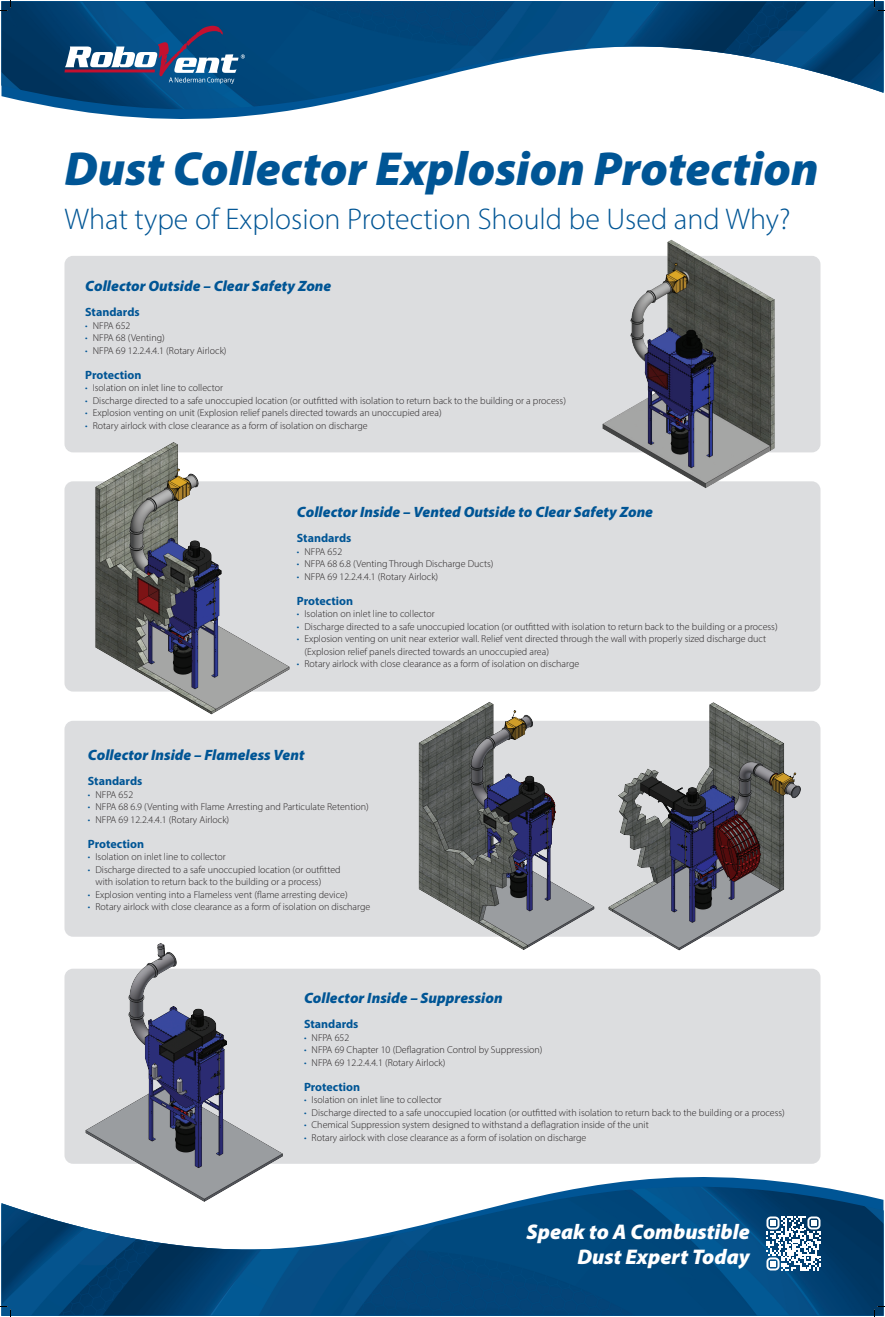
<style>
.page{position:relative;width:885px;height:1317px;background:#fff}
.page>*{position:absolute;margin:0;border:0;box-sizing:border-box;transform-origin:0 0}
.t1{font:italic 900 48px "Myriad Pro";color:#005595}
.t2{font:300 30px "Myriad Pro";color:#005595}
.t3{font:italic 900 21.25px "Myriad Pro";color:#fff}
.t4{font:italic 900 15px "Myriad Pro";color:#005595}
.t5{font:700 12px "Myriad Pro";color:#005595}
.t6{font:300 10px "Myriad Pro";color:#231f20}
.s1{color:#005595}
</style>
<div class="page">
<img style="left:2px;top:2px;width:882px;height:117px">
<svg style="left:64px;top:1149px;width:820px;height:157px"></svg>
<img style="left:2px;top:1187px;width:881px;height:129px">
<div style="left:65px;top:969px;width:756px;height:195px;background:#dcdddf;border-radius:9px"></div>
<div style="left:65px;top:256px;width:756px;height:196px;background:#dcdddf;border-radius:9px"></div>
<div style="left:65px;top:481px;width:756px;height:211px;background:#dcdddf;border-radius:9px"></div>
<div style="left:65px;top:721px;width:756px;height:216px;background:#dcdddf;border-radius:9px"></div>
<svg style="left:766px;top:1216px;width:54px;height:54px"></svg>
<svg style="left:64px;top:26px;width:181px;height:58px;background:#3e6690"></svg>
<img style="left:80px;top:442px;width:223px;height:273px">
<img style="left:589px;top:240px;width:221px;height:248px">
<img style="left:418px;top:702px;width:403px;height:249px">
<img style="left:72px;top:943px;width:219px;height:271px">
<svg style="left:0;top:0;width:11px;height:11px"></svg>
<svg style="left:0;top:1306px;width:11px;height:11px"></svg>
<svg style="left:874px;top:0;width:11px;height:11px"></svg>
<svg style="left:874px;top:1306px;width:11px;height:11px"></svg>
<p class="t1" style="left:64px;top:137px;width:756px">Dust Collector Explosion Protection</p>
<p class="t2" style="left:64px;top:201px;width:727px">What type of Explosion Protection Should be Used and Why?</p>
<p class="t4" style="left:85px;top:276px;width:248px">Collector Outside – Clear Safety Zone</p>
<p class="t5" style="left:85px;top:304px;width:56px">Standards</p>
<p class="t6" style="left:85px;top:319px;width:47px"><span class="s1">•</span> NFPA 652</p>
<p class="t6" style="left:85px;top:332px;width:81px"><span class="s1">•</span> NFPA 68 (Venting)</p>
<p class="t6" style="left:85px;top:344px;width:143px"><span class="s1">•</span> NFPA 69 12.2.4.4.1 (Rotary Airlock)</p>
<p class="t5" style="left:85px;top:367px;width:58px">Protection</p>
<p class="t6" style="left:85px;top:382px;width:139px"><span class="s1">•</span> Isolation on inlet line to collector</p>
<p class="t6" style="left:85px;top:394px;width:482px"><span class="s1">•</span> Discharge directed to a safe unoccupied location (or outfitted with isolation to return back to the building or a process)</p>
<p class="t6" style="left:85px;top:407px;width:358px"><span class="s1">•</span> Explosion venting on unit (Explosion relief panels directed towards an unoccupied area)</p>
<p class="t6" style="left:85px;top:419px;width:284px"><span class="s1">•</span> Rotary airlock with close clearance as a form of isolation on discharge</p>
<p class="t4" style="left:297px;top:502px;width:358px">Collector Inside – Vented Outside to Clear Safety Zone</p>
<p class="t5" style="left:297px;top:530px;width:56px">Standards</p>
<p class="t6" style="left:297px;top:545px;width:47px"><span class="s1">•</span> NFPA 652</p>
<p class="t6" style="left:297px;top:558px;width:198px"><span class="s1">•</span> NFPA 68 6.8 (Venting Through Discharge Ducts)</p>
<p class="t6" style="left:297px;top:570px;width:143px"><span class="s1">•</span> NFPA 69 12.2.4.4.1 (Rotary Airlock)</p>
<p class="t5" style="left:297px;top:593px;width:58px">Protection</p>
<p class="t6" style="left:297px;top:608px;width:139px"><span class="s1">•</span> Isolation on inlet line to collector</p>
<p class="t6" style="left:297px;top:620px;width:482px"><span class="s1">•</span> Discharge directed to a safe unoccupied location (or outfitted with isolation to return back to the building or a process)</p>
<p class="t6" style="left:297px;top:633px;width:471px"><span class="s1">•</span> Explosion venting on unit near exterior wall. Relief vent directed through the wall with properly sized discharge duct</p>
<p class="t6" style="left:305px;top:645px;width:246px">(Explosion relief panels directed towards an unoccupied area)</p>
<p class="t6" style="left:297px;top:658px;width:284px"><span class="s1">•</span> Rotary airlock with close clearance as a form of isolation on discharge</p>
<p class="t4" style="left:88px;top:745px;width:218px">Collector Inside – Flameless Vent</p>
<p class="t5" style="left:88px;top:773px;width:56px">Standards</p>
<p class="t6" style="left:88px;top:788px;width:47px"><span class="s1">•</span> NFPA 652</p>
<p class="t6" style="left:88px;top:801px;width:282px"><span class="s1">•</span> NFPA 68 6.9 (Venting with Flame Arresting and Particulate Retention)</p>
<p class="t6" style="left:88px;top:813px;width:143px"><span class="s1">•</span> NFPA 69 12.2.4.4.1 (Rotary Airlock)</p>
<p class="t5" style="left:88px;top:836px;width:58px">Protection</p>
<p class="t6" style="left:88px;top:851px;width:139px"><span class="s1">•</span> Isolation on inlet line to collector</p>
<p class="t6" style="left:88px;top:863px;width:254px"><span class="s1">•</span> Discharge directed to a safe unoccupied location (or outfitted</p>
<p class="t6" style="left:96px;top:876px;width:227px">with isolation to return back to the building or a process)</p>
<p class="t6" style="left:88px;top:888px;width:261px"><span class="s1">•</span> Explosion venting into a Flameless vent (flame arresting device)</p>
<p class="t6" style="left:88px;top:901px;width:284px"><span class="s1">•</span> Rotary airlock with close clearance as a form of isolation on discharge</p>
<p class="t4" style="left:304px;top:988px;width:200px">Collector Inside – Suppression</p>
<p class="t5" style="left:304px;top:1016px;width:56px">Standards</p>
<p class="t6" style="left:304px;top:1031px;width:47px"><span class="s1">•</span> NFPA 652</p>
<p class="t6" style="left:304px;top:1044px;width:240px"><span class="s1">•</span> NFPA 69 Chapter 10 (Deflagration Control by Suppression)</p>
<p class="t6" style="left:304px;top:1056px;width:143px"><span class="s1">•</span> NFPA 69 12.2.4.4.1 (Rotary Airlock)</p>
<p class="t5" style="left:304px;top:1079px;width:58px">Protection</p>
<p class="t6" style="left:304px;top:1094px;width:139px"><span class="s1">•</span> Isolation on inlet line to collector</p>
<p class="t6" style="left:304px;top:1106px;width:482px"><span class="s1">•</span> Discharge directed to a safe unoccupied location (or outfitted with isolation to return back to the building or a process)</p>
<p class="t6" style="left:304px;top:1119px;width:346px"><span class="s1">•</span> Chemical Suppression system designed to withstand a deflagration inside of the unit</p>
<p class="t6" style="left:304px;top:1131px;width:284px"><span class="s1">•</span> Rotary airlock with close clearance as a form of isolation on discharge</p>
<p class="t3" style="left:526px;top:1218px;width:225px">Speak to A Combustible</p>
<p class="t3" style="left:577px;top:1243px;width:174px">Dust Expert Today</p>
</div>
